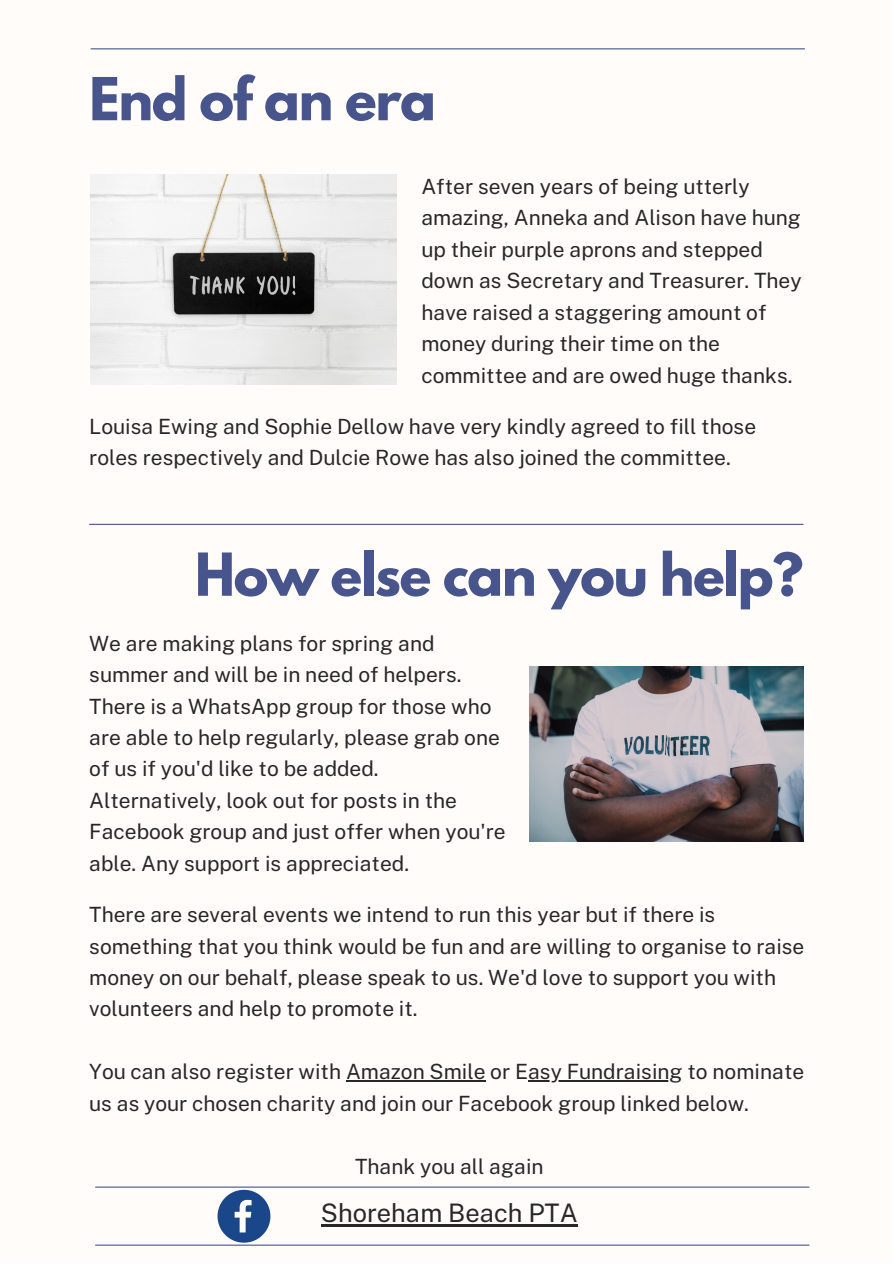
<style>
.page{position:relative;width:893px;height:1264px;background:#fff}
.page>*{position:absolute;margin:0;border:0;box-sizing:border-box;transform-origin:0 0}
.t1{font:700 52.5px "League Spartan";letter-spacing:-.025em;color:#48548c}
.t2{font:25.5px "Public Sans";color:#272727}
.t3{font:21px/31.5px "Public Sans";color:#272727}
</style>
<div class="page">
<div style="left:0;top:0;width:892px;height:1262px;background:#fffcfa"></div>
<img style="left:529px;top:666px;width:274px;height:175px">
<img style="left:91px;top:174px;width:305px;height:210px">
<hr style="left:89px;top:524px;width:714px;height:1px;background:#48548c">
<hr style="left:91px;top:48px;width:713px;height:1px;background:#48548c">
<hr style="left:346px;top:1080px;width:139px;height:1px;background:#272727">
<hr style="left:528px;top:1080px;width:154px;height:1px;background:#272727">
<hr style="left:95px;top:1186px;width:714px;height:1px;background:#48548c">
<hr style="left:95px;top:1244px;width:714px;height:1px;background:#48548c">
<svg style="left:217px;top:1189px;width:53px;height:53px"></svg>
<hr style="left:321px;top:1224px;width:256px;height:2px;background:#272727">
<h1 class="t1" style="left:89px;top:73px;width:348px">End of an era</h1>
<p class="t3" style="left:421px;top:170px;width:382px">After seven years of being utterly amazing, Anneka and Alison have hung up their purple aprons and stepped down as Secretary and Treasurer. They have raised a staggering amount of money during their time on the committee and are owed huge thanks.</p>
<p class="t3" style="left:89px;top:410px;width:668px">Louisa Ewing and Sophie Dellow have very kindly agreed to fill those roles respectively and Dulcie Rowe has also joined the committee.</p>
<h1 class="t1" style="left:195px;top:548px;width:610px">How else can you help?</h1>
<p class="t3" style="left:89px;top:627px;width:418px">We are making plans for spring and summer and will be in need of helpers.<br>There is a WhatsApp group for those who are able to help regularly, please grab one of us if you'd like to be added.<br>Alternatively, look out for posts in the Facebook group and just offer when you're able. Any support is appreciated.</p>
<p class="t3" style="left:89px;top:898px;width:716px">There are several events we intend to run this year but if there is something that you think would be fun and are willing to organise to raise money on our behalf, please speak to us. We'd love to support you with volunteers and help to promote it.</p>
<p class="t3" style="left:89px;top:1056px;width:716px">You can also register with Amazon Smile or Easy Fundraising to nominate us as your chosen charity and join our Facebook group linked below.</p>
<p class="t3" style="left:355px;top:1150px;width:190px">Thank you all again</p>
<p class="t2" style="left:321px;top:1197px;width:258px">Shoreham Beach PTA</p>
</div>
